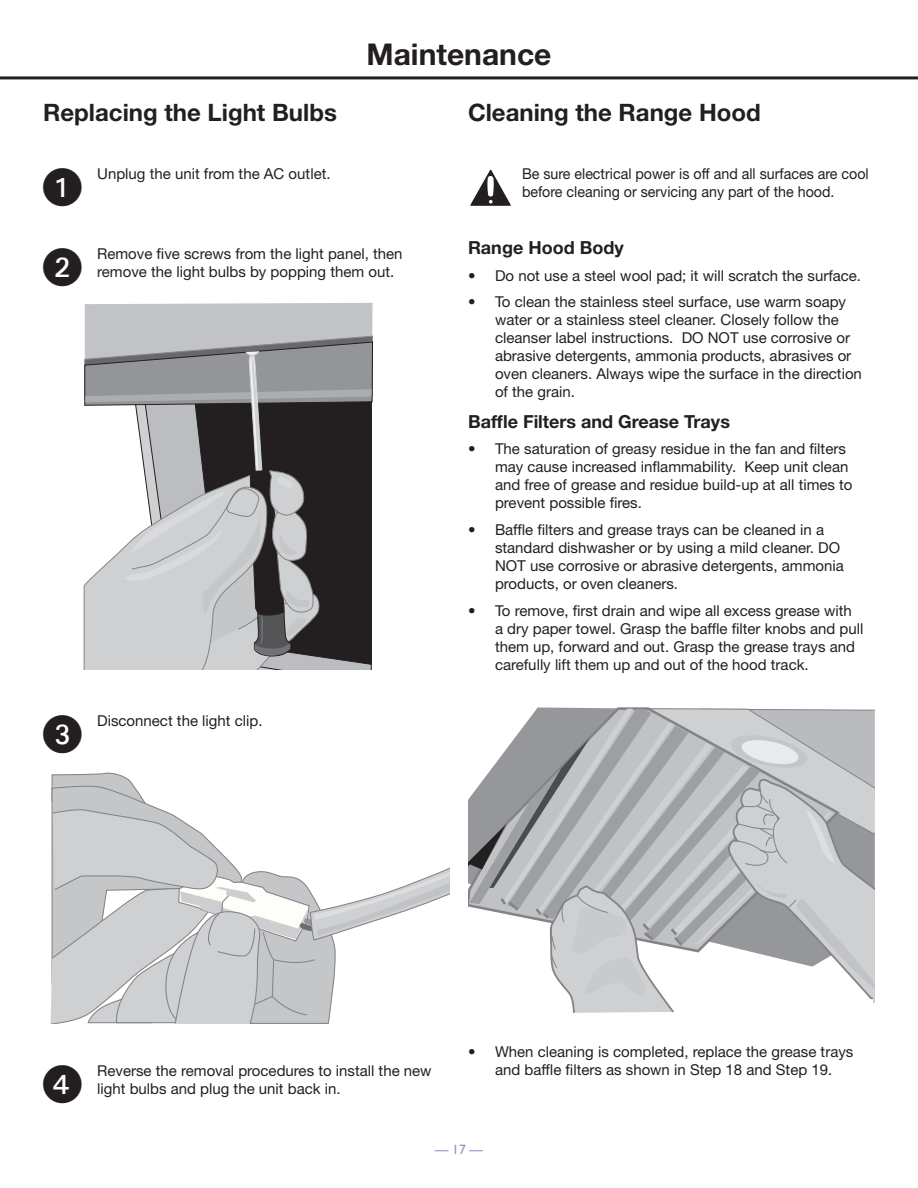
<style>
.page{position:relative;width:918px;height:1188px;background:#fff}
.page>*{position:absolute;margin:0;border:0;box-sizing:border-box;transform-origin:0 0}
.t1{font:39.3px "Deco Numbers LH Circle";color:#231f20}
.t2{font:700 30px "Helvetica Neue LT Std";color:#231f20}
.t3{font:700 24px "Helvetica Neue LT Std";color:#231f20}
.t4{font:700 18px "Helvetica Neue LT Std";color:#231f20}
.t5{font:15px/18px "Helvetica Neue LT Std";color:#231f20}
.t6{font:15px/18px "Helvetica Neue LT Std";color:#231f20;scale:.95 1}
.t7{font:13.5px "Gill Sans";color:#8e95c3}
</style>
<div class="page">
<hr style="left:0;top:76px;width:918px;height:3px;background:#231f20">
<svg style="left:84px;top:303px;width:289px;height:367px"></svg>
<svg style="left:470px;top:170px;width:41px;height:36px"></svg>
<svg style="left:468px;top:708px;width:407px;height:305px"></svg>
<svg style="left:50px;top:772px;width:400px;height:252px"></svg>
<p class="t2" style="left:367px;top:35px;width:186px">Maintenance</p>
<p class="t3" style="left:43px;top:97px;width:295px">Replacing the Light Bulbs</p>
<p class="t3" style="left:468px;top:97px;width:294px">Cleaning the Range Hood</p>
<p class="t1" style="left:43px;top:168px;width:41px">U</p>
<p class="t5" style="left:97px;top:165px;width:235px">Unplug the unit from the AC outlet.</p>
<p class="t1" style="left:43px;top:248px;width:41px">V</p>
<p class="t5" style="left:97px;top:245px;width:307px">Remove five screws from the light panel, then remove the light bulbs by popping them out.</p>
<p class="t1" style="left:43px;top:715px;width:41px">W</p>
<p class="t5" style="left:97px;top:712px;width:167px">Disconnect the light clip.</p>
<p class="t6" style="left:522px;top:165px;width:366px">Be sure electrical power is off and all surfaces are cool before cleaning or servicing any part of the hood.</p>
<p class="t4" style="left:468px;top:237px;width:157px">Range Hood Body</p>
<p class="t5" style="left:468px;top:266px;width:395px">• Do not use a steel wool pad; it will scratch the surface.</p>
<p class="t5" style="left:495px;top:293px;width:368px;text-indent:-27px">• To clean the stainless steel surface, use warm soapy water or a stainless steel cleaner. Closely follow the cleanser label instructions. DO NOT use corrosive or abrasive detergents, ammonia products, abrasives or oven cleaners. Always wipe the surface in the direction of the grain.</p>
<p class="t4" style="left:468px;top:410px;width:264px">Baffle Filters and Grease Trays</p>
<p class="t5" style="left:495px;top:440px;width:359px;text-indent:-27px">• The saturation of greasy residue in the fan and filters may cause increased inflammability. Keep unit clean and free of grease and residue build-up at all times to prevent possible fires.</p>
<p class="t5" style="left:495px;top:520px;width:350px;text-indent:-27px">• Baffle filters and grease trays can be cleaned in a standard dishwasher or by using a mild cleaner. DO NOT use corrosive or abrasive detergents, ammonia products, or oven cleaners.</p>
<p class="t5" style="left:495px;top:601px;width:370px;text-indent:-27px">• To remove, first drain and wipe all excess grease with a dry paper towel. Grasp the baffle filter knobs and pull them up, forward and out. Grasp the grease trays and carefully lift them up and out of the hood track.</p>
<p class="t1" style="left:43px;top:1065px;width:41px">X</p>
<p class="t5" style="left:97px;top:1062px;width:336px">Reverse the removal procedures to install the new light bulbs and plug the unit back in.</p>
<p class="t5" style="left:468px;top:1042px;width:387px;text-align:center">• When cleaning is completed, replace the grease trays and baffle filters as shown in Step 18 and Step 19.</p>
<p class="t7" style="left:435px;top:1142px;width:50px">— 17 —</p>
</div>
